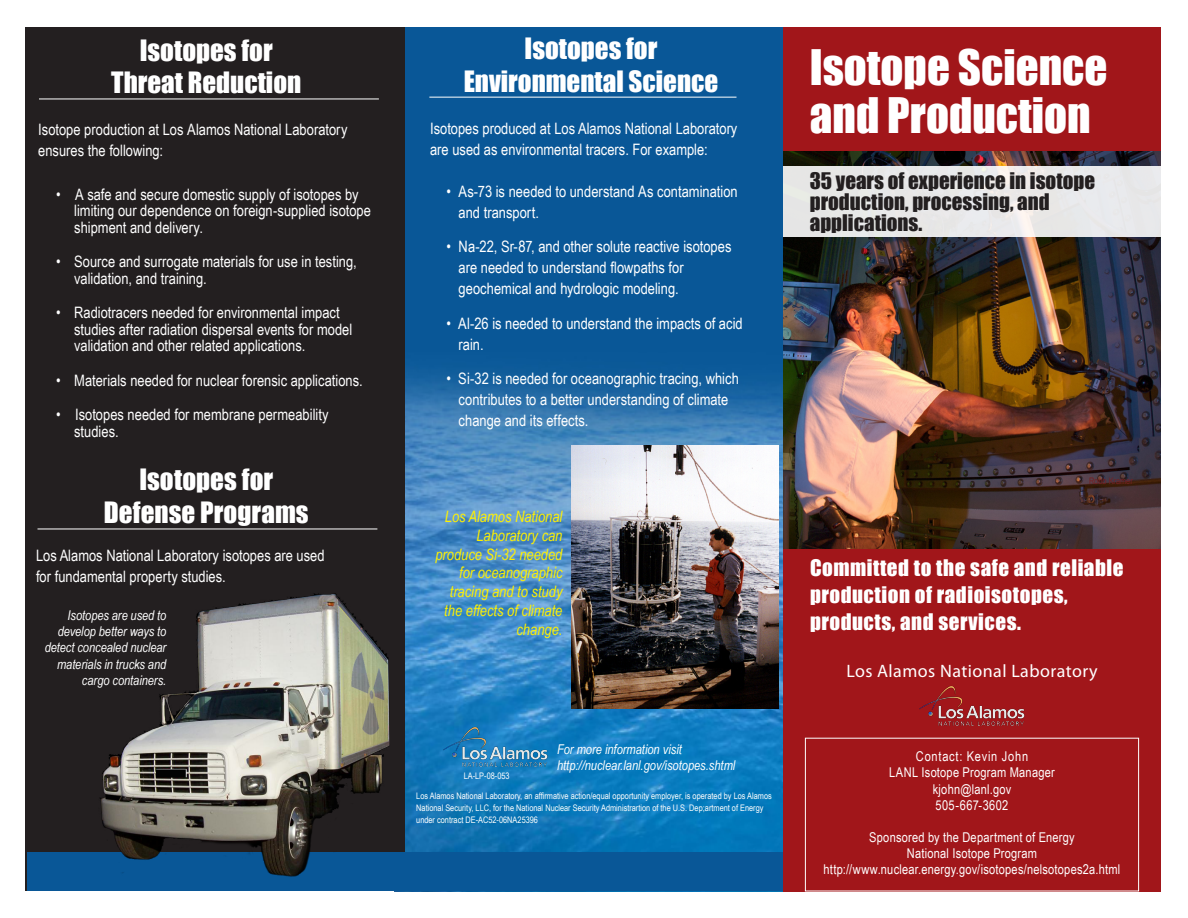
<style>
.page{position:relative;width:1188px;height:918px;background:#fff}
.page>*{position:absolute;margin:0;border:0;box-sizing:border-box;transform-origin:0 0}
.t1{font:45px "Impact";color:#fff}
.Company_Name_1{font:27px "Impact";color:#fff}
.t2{font:21px "Impact";letter-spacing:.025em;color:#fff}
.t3{font:21px "Impact";color:#231f20}
.t4{font:18px "Myriad Pro";letter-spacing:.025em;color:#fff}
.Company_Name_1-2{font:15.75px/21px "Arial Narrow";color:#fff}
.t5{font:italic 15.75px/18.9px "Arial Narrow";color:#fff101;text-align:right}
.Head_2{font:13.5px "Arial Narrow";letter-spacing:.02em;color:#fff}
.Table{font:italic 13.5px/16.2px "Arial Narrow";color:#fff;text-align:right}
.Head_2-2{font:13.5px "Arial Narrow";letter-spacing:.06em;color:#fff}
.t6{font:9px/12px "Arial Narrow";color:#fff}
.t7{font:9px "Arial Narrow";color:#762023}
</style>
<div class="page">
<img style="left:405px;top:27px;width:378px;height:826px">
<div style="left:783px;top:27px;width:378px;height:864px;background:#a1161a"></div>
<img style="left:783px;top:152px;width:378px;height:397px">
<div style="left:783px;top:166px;width:378px;height:71px;background:#e8e8e8"></div>
<div style="left:26px;top:27px;width:379px;height:864px;background:#231f20"></div>
<hr style="left:39px;top:99px;width:340px;height:1px;background:#fff">
<hr style="left:429px;top:97px;width:307px;height:1px;background:#fff">
<div style="left:27px;top:853px;width:756px;height:38px;background:#095797"></div>
<img style="left:572px;top:446px;width:206px;height:262px">
<img style="left:97px;top:593px;width:302px;height:284px">
<div style="left:805px;top:738px;width:334px;height:153px;border:1px solid #fff"></div>
<img style="left:919px;top:686px;width:106px;height:40px">
<hr style="left:38px;top:529px;width:339px;height:1px;background:#fff">
<img style="left:442px;top:726px;width:107px;height:50px">
<p class="Company_Name_1" style="left:140px;top:29px;width:134px">Isotopes for</p>
<p class="Company_Name_1" style="left:111px;top:62px;width:192px">Threat Reduction</p>
<p class="Company_Name_1-2" style="left:38px;top:119px;width:311px">Isotope production at Los Alamos National Laboratory ensures the following:</p>
<p class="Company_Name_1-2" style="left:74px;top:185px;width:298px;line-height:16.5px;text-indent:-18px">• A safe and secure domestic supply of isotopes by limiting our dependence on foreign-supplied isotope shipment and delivery.</p>
<p class="Company_Name_1-2" style="left:74px;top:253px;width:284px;line-height:16.5px;text-indent:-18px">• Source and surrogate materials for use in testing, validation, and training.</p>
<p class="Company_Name_1-2" style="left:74px;top:304px;width:280px;line-height:16.5px;text-indent:-18px">• Radiotracers needed for environmental impact studies after radiation dispersal events for model validation and other related applications.</p>
<p class="Company_Name_1-2" style="left:56px;top:369px;width:308px">• Materials needed for nuclear forensic applications.</p>
<p class="Company_Name_1-2" style="left:74px;top:406px;width:256px;line-height:16.5px;text-indent:-18px">• Isotopes needed for membrane permeability studies.</p>
<p class="Company_Name_1" style="left:139px;top:459px;width:135px">Isotopes for</p>
<p class="Company_Name_1" style="left:104px;top:491px;width:206px">Defense Programs</p>
<p class="Company_Name_1-2" style="left:36px;top:544px;width:290px">Los Alamos National Laboratory isotopes are used</p>
<p class="Company_Name_1-2" style="left:36px;top:565px;width:191px">for fundamental property studies.</p>
<p class="Table" style="left:45px;top:607px;width:123px">Isotopes are used to develop better ways to detect concealed nuclear materials in trucks and cargo containers.</p>
<p class="Company_Name_1" style="left:525px;top:28px;width:134px">Isotopes for</p>
<p class="Company_Name_1" style="left:464px;top:60px;width:256px">Environmental Science</p>
<p class="Company_Name_1-2" style="left:430px;top:117px;width:309px">Isotopes produced at Los Alamos National Laboratory are used as environmental tracers. For example:</p>
<p class="Company_Name_1-2" style="left:459px;top:180px;width:281px;text-indent:-12px">• As-73 is needed to understand As contamination and transport.</p>
<p class="Company_Name_1-2" style="left:459px;top:236px;width:274px;text-indent:-12px">• Na-22, Sr-87, and other solute reactive isotopes are needed to understand flowpaths for geochemical and hydrologic modeling.</p>
<p class="Company_Name_1-2" style="left:459px;top:312px;width:286px;text-indent:-12px">• Al-26 is needed to understand the impacts of acid rain.</p>
<p class="Company_Name_1-2" style="left:459px;top:368px;width:282px;text-indent:-12px">• Si-32 is needed for oceanographic tracing, which contributes to a better understanding of climate change and its effects.</p>
<p class="t5" style="left:445px;top:506px;width:119px">Los Alamos National</p>
<p class="t5" style="left:476px;top:525px;width:88px">Laboratory can</p>
<p class="t5" style="left:435px;top:544px;width:129px">produce Si-32 needed for oceanographic tracing and to study the effects of climate change.</p>
<p class="t6" style="left:464px;top:770px;width:47px">LA-LP-08-053</p>
<p class="Table" style="left:557px;top:741px;width:126px">For more information visit</p>
<p class="Table" style="left:557px;top:757px;width:180px">http://nuclear.lanl.gov/isotopes.shtml</p>
<p class="t6" style="left:416px;top:789px;width:357px">Los Alamos National Laboratory, an affirmative action/equal opportunity employer, is operated by Los Alamos<br>National Security, LLC, for the National Nuclear Security Administrartion of the U.S. Dep;artment of Energy under contract DE-AC52-06NA25396</p>
<p class="t1" style="left:810px;top:33px;width:299px">Isotope Science</p>
<p class="t1" style="left:810px;top:81px;width:282px">and Production</p>
<p class="t3" style="left:810px;top:165px;width:287px">35 years of experience in isotope</p>
<p class="t3" style="left:810px;top:186px;width:241px">production, processing, and</p>
<p class="t3" style="left:810px;top:207px;width:114px">applications.</p>
<p class="t7" style="left:1089px;top:474px;width:45px">Robb Kramer</p>
<p class="t2" style="left:810px;top:552px;width:315px">Committed to the safe and reliable</p>
<p class="t2" style="left:810px;top:579px;width:259px">production of radioisotopes,</p>
<p class="t2" style="left:810px;top:606px;width:212px">products, and services.</p>
<p class="t4" style="left:846px;top:660px;width:253px">Los Alamos National Laboratory</p>
<p class="Head_2-2" style="left:916px;top:747px;width:114px">Contact: Kevin John</p>
<p class="Head_2" style="left:889px;top:763px;width:167px">LANL Isotope Program Manager</p>
<p class="Head_2" style="left:933px;top:779px;width:80px">kjohn@lanl.gov</p>
<p class="Head_2" style="left:936px;top:795px;width:74px">505-667-3602</p>
<p class="Head_2" style="left:869px;top:827px;width:207px">Sponsored by the Department of Energy</p>
<p class="Head_2" style="left:907px;top:843px;width:132px">National Isotope Program</p>
<p class="Head_2" style="left:824px;top:860px;width:298px">http://www.nuclear.energy.gov/isotopes/nelsotopes2a.html</p>
</div>
